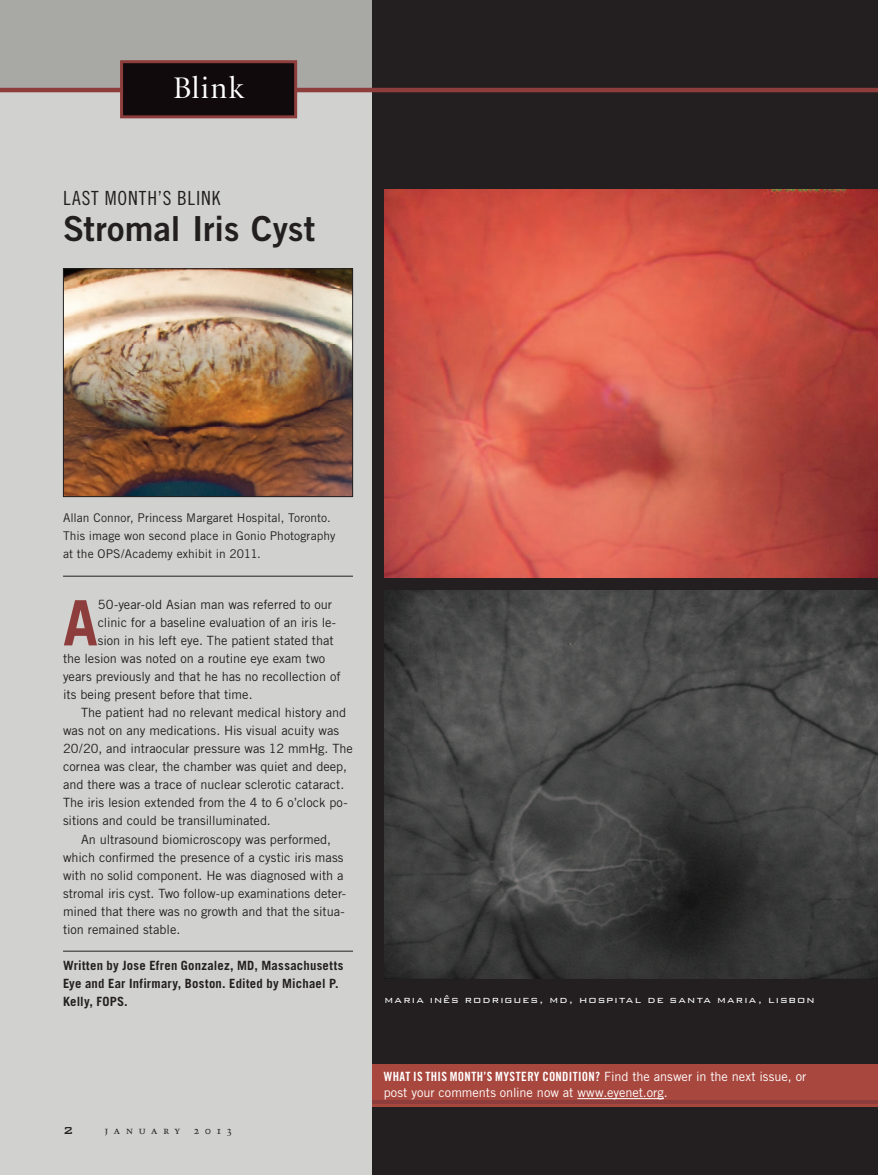
<style>
.page{position:relative;width:878px;height:1175px;background:#fff}
.page>*{position:absolute;margin:0;border:0;box-sizing:border-box;transform-origin:0 0}
.BLINK_Text{font:700 62.55px "Trade Gothic";color:#8d3e3c}
.t1{font:34.5px "Trade Gothic Bold Two";letter-spacing:.005em;color:#231f20}
.t2{font:31.5px "Minion Display";letter-spacing:.045em;color:#fff}
.t3{font:19.5px "Trade Gothic Cond Eighteen";letter-spacing:.045em;color:#231f20}
.t4{font:500 13.5px "Bank Gothic BT";color:#231f20}
.BLINK_Text-2{font:12.75px/18px "Trade Gothic";color:#231f20}
.CAPTION_White{font:12.75px/16.5px "Trade Gothic";color:#fff}
.BLINK_writer_credit{font:700 12.75px/18px "Trade Gothic";letter-spacing:.02em;color:#231f20}
.CAPTION_Black{font:12px/18px "Trade Gothic";letter-spacing:.01em;color:#231f20}
.BLINK_photo_credit{font:300 12px "Bank Gothic BT";letter-spacing:.09em;color:#fff}
.t5{font:10.5px "Trump Mediaeval SC";letter-spacing:.535em;color:#231f20}
.t6{font:10.5px "Trump Mediaeval SC";letter-spacing:.515em;color:#231f20}
.s1{font-family:"Trade Gothic Bold Cond Twenty"}
</style>
<div class="page">
<div style="left:372px;top:0;width:506px;height:1174px;background:#231f20"></div>
<div style="left:363px;top:1064px;width:515px;height:42px;background:#a8473e"></div>
<hr style="left:363px;top:1100px;width:515px;height:4px;background:#8d3e3c">
<hr style="left:577px;top:1098px;width:87px;height:1px;background:#fff">
<div style="left:0;top:80px;width:372px;height:1094px;background:#d1d2d0"></div>
<img style="left:65px;top:270px;width:286px;height:225px">
<div style="left:63px;top:268px;width:290px;height:229px;border:1px solid #231f20"></div>
<hr style="left:63px;top:576px;width:290px;height:1px;background:#231f20">
<hr style="left:63px;top:950px;width:290px;height:1px;background:#231f20">
<div style="left:0;top:0;width:372px;height:90px;background:#a8a8a5"></div>
<hr style="left:0;top:88px;width:878px;height:4px;background:#8d3e3c">
<div style="left:122px;top:62px;width:174px;height:55px;background:#110a0c"></div>
<div style="left:120px;top:60px;width:177px;height:58px;border:3px solid #8d3e3c"></div>
<img style="left:384px;top:190px;width:494px;height:387px">
<img style="left:384px;top:590px;width:494px;height:388px">
<p class="t2" style="left:173px;top:72px;width:72px">Blink</p>
<p class="t3" style="left:63px;top:187px;width:159px">LAST MONTH’S BLINK</p>
<p class="t1" style="left:63px;top:207px;width:254px">Stromal Iris Cyst</p>
<p class="CAPTION_Black" style="left:63px;top:508px;width:274px">Allan Connor, Princess Margaret Hospital, Toronto.<br>This image won second place in Gonio Photography at the OPS/Academy exhibit in 2011.</p>
<p class="BLINK_Text" style="left:63px;top:584px;width:36px">A</p>
<p class="BLINK_Text-2" style="left:98px;top:595px;width:236px">50-year-old Asian man was referred to our</p>
<p class="BLINK_Text-2" style="left:98px;top:613px;width:240px">clinic for a baseline evaluation of an iris le-</p>
<p class="BLINK_Text-2" style="left:98px;top:631px;width:237px">sion in his left eye. The patient stated that</p>
<p class="BLINK_Text-2" style="left:63px;top:649px;width:264px">the lesion was noted on a routine eye exam two</p>
<p class="BLINK_Text-2" style="left:63px;top:667px;width:279px">years previously and that he has no recollection of</p>
<p class="BLINK_Text-2" style="left:63px;top:685px;width:191px">its being present before that time.</p>
<p class="BLINK_Text-2" style="left:63px;top:703px;width:291px;text-indent:18px">The patient had no relevant medical history and was not on any medications. His visual acuity was 20/20, and intraocular pressure was 12 mmHg. The cornea was clear, the chamber was quiet and deep, and there was a trace of nuclear sclerotic cataract.<br>The iris lesion extended from the 4 to 6 o’clock po&shy;sitions and could be transilluminated.</p>
<p class="BLINK_Text-2" style="left:63px;top:829px;width:284px;text-indent:18px">An ultrasound biomicroscopy was performed, which confirmed the presence of a cystic iris mass with no solid component. He was diagnosed with a stromal iris cyst. Two follow-up examinations deter&shy;mined that there was no growth and that the situa&shy;tion remained stable.</p>
<p class="BLINK_writer_credit" style="left:63px;top:955px;width:282px">Written by Jose Efren Gonzalez, MD, Massachusetts<br>Eye and Ear Infirmary, Boston. Edited by Michael P.<br>Kelly, FOPS.</p>
<p class="t4" style="left:63px;top:1123px;width:12px">2</p>
<p class="t5" style="left:105px;top:1124px;width:77px">january</p>
<p class="t6" style="left:194px;top:1124px;width:40px">2013</p>
<p class="BLINK_photo_credit" style="left:384px;top:993px;width:431px">maria inês rodrigues, md, hospital de santa maria, lisbon</p>
<p class="CAPTION_White" style="left:383px;top:1067px;width:424px"><span class="s1">WHAT IS THIS MONTH’S MYSTERY CONDITION?</span> Find the answer in the next issue, or post your comments online now at www.eyenet.org.</p>
</div>
